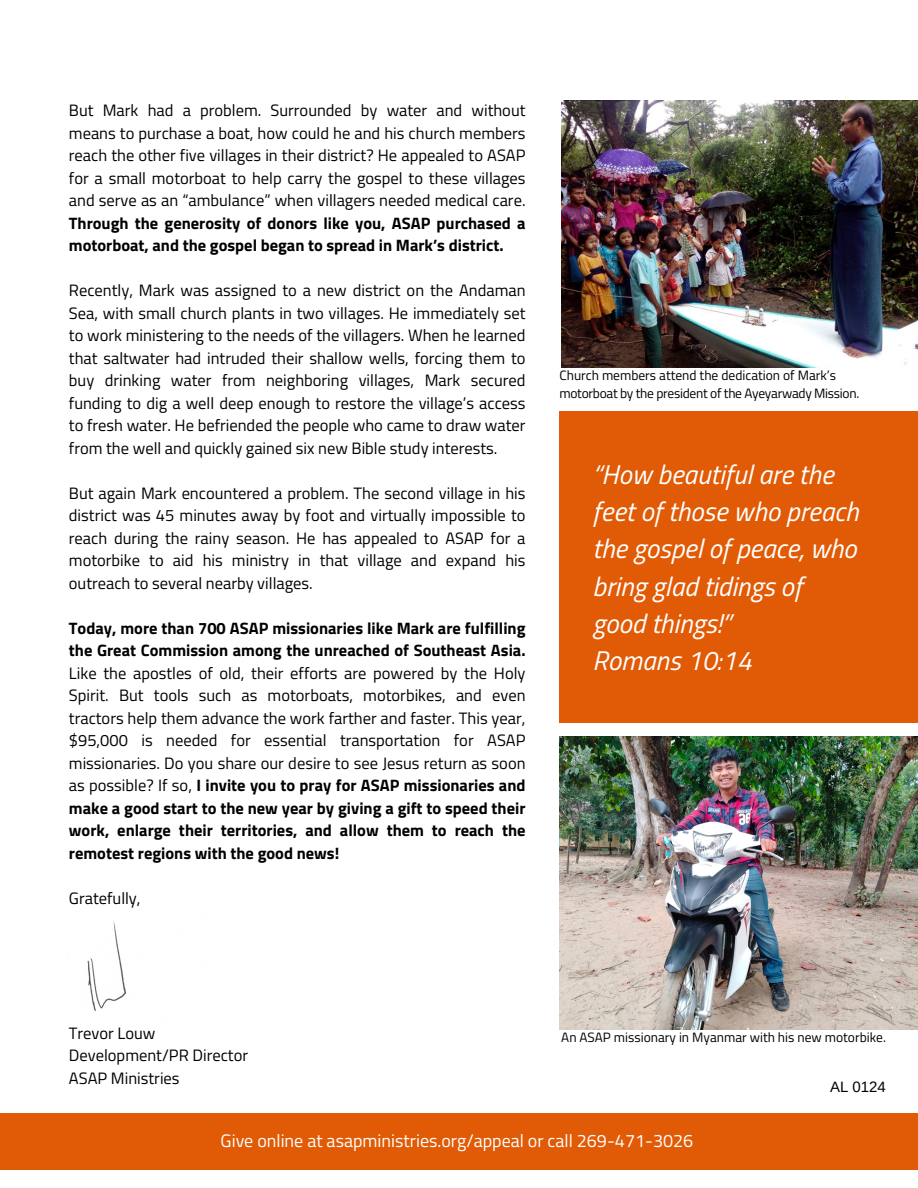
<style>
.page{position:relative;width:918px;height:1188px;background:#fff}
.page>*{position:absolute;margin:0;border:0;box-sizing:border-box;transform-origin:0 0}
.t1{font:italic 27px/37.2px "Titillium Web";color:#fff}
.t2{font:18px "Titillium Web";color:#fff}
.t3{font:16.5px/22.5px "Titillium Web";color:#000;text-align:justify}
.t4{font:700 16.5px/22.5px "Titillium Web";color:#000;text-align:justify}
.t5{font:15px "Arimo";color:#000}
.t6{font:13.5px "Titillium Web";color:#000}
.t7{font:13.5px "Titillium Web";letter-spacing:-.02em;color:#000}
.s1{font-weight:700}
.s2{font-weight:400}
</style>
<div class="page">
<img style="left:561px;top:101px;width:357px;height:267px">
<img style="left:559px;top:736px;width:359px;height:294px">
<div style="left:0;top:1114px;width:918px;height:56px;background:#e15b06"></div>
<div style="left:559px;top:411px;width:359px;height:312px;background:#e15b06"></div>
<img style="left:87px;top:921px;width:39px;height:91px">
<p class="t3" style="left:69px;top:99px;width:458px">But Mark had a problem. Surrounded by water and without means to purchase a boat, how could he and his church members reach the other five villages in their district? He appealed to ASAP for a small motorboat to help carry the gospel to these villages and serve as an “ambulance” when villagers needed medical care.<br><span class="s1">Through the generosity of donors like you, ASAP purchased a motorboat, and the gospel began to spread in Mark’s district.</span></p>
<p class="t3" style="left:69px;top:279px;width:458px">Recently, Mark was assigned to a new district on the Andaman Sea, with small church plants in two villages. He immediately set to work ministering to the needs of the villagers. When he learned that saltwater had intruded their shallow wells, forcing them to buy drinking water from neighboring villages, Mark secured funding to dig a well deep enough to restore the village’s access to fresh water. He befriended the people who came to draw water from the well and quickly gained six new Bible study interests.</p>
<p class="t3" style="left:69px;top:481px;width:458px">But again Mark encountered a problem. The second village in his district was 45 minutes away by foot and virtually impossible to reach during the rainy season. He has appealed to ASAP for a motorbike to aid his ministry in that village and expand his outreach to several nearby villages.</p>
<p class="t4" style="left:69px;top:616px;width:458px">Today, more than 700 ASAP missionaries like Mark are fulfilling the Great Commission among the unreached of Southeast Asia.<br><span class="s2">Like the apostles of old, their efforts are powered by the Holy Spirit. But tools such as motorboats, motorbikes, and even tractors help them advance the work farther and faster. This year, $95,000 is needed for essential transportation for ASAP missionaries. Do you share our desire to see Jesus return as soon as possible? If so,</span> I invite you to pray for ASAP missionaries and make a good start to the new year by giving a gift to speed their work, enlarge their territories, and allow them to reach the remotest regions with the good news!</p>
<p class="t3" style="left:69px;top:886px;width:73px">Gratefully,</p>
<p class="t6" style="left:559px;top:365px;width:278px">Church members attend the dedication of Mark’s</p>
<p class="t7" style="left:559px;top:383px;width:301px">motorboat by the president of the Ayeyarwady Mission.</p>
<p class="t1" style="left:593px;top:456px;width:268px">“How beautiful are the feet of those who preach the gospel of peace, who bring glad tidings of</p>
<p class="t1" style="left:593px;top:604px;width:140px">good things!”</p>
<p class="t1" style="left:593px;top:641px;width:161px">Romans 10:14</p>
<p class="t3" style="left:69px;top:1021px;width:88px">Trevor Louw</p>
<p class="t3" style="left:69px;top:1044px;width:181px">Development/PR Director</p>
<p class="t3" style="left:69px;top:1066px;width:112px">ASAP Ministries</p>
<p class="t6" style="left:561px;top:1026px;width:326px">An ASAP missionary in Myanmar with his new motorbike.</p>
<p class="t5" style="left:830px;top:1078px;width:57px">AL 0124</p>
<p class="t2" style="left:221px;top:1127px;width:474px">Give online at asapministries.org/appeal or call 269-471-3026</p>
</div>
